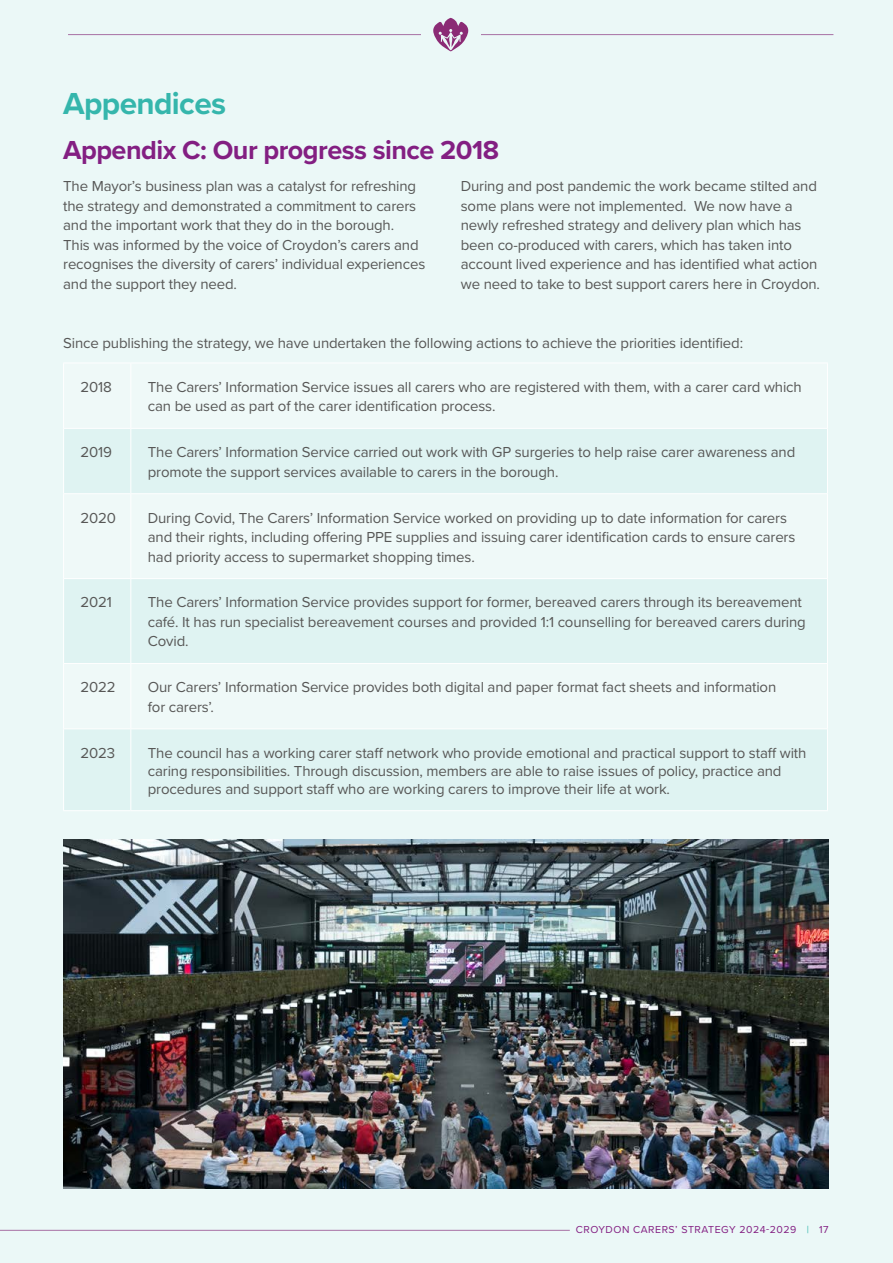
<style>
.page{position:relative;width:893px;height:1263px;background:#ebf8f7}
.page>*{position:absolute;margin:0;border:0;box-sizing:border-box;transform-origin:0 0}
.t1{font:700 31.5px "Proxima Nova";letter-spacing:-.02em;color:#35b6ac}
.t2{font:700 27px "Proxima Nova";letter-spacing:-.02em;color:#831f82}
.t3{font:15px/19.5px "Proxima Nova";letter-spacing:-.01em;color:#575756}
.Infographic_heading_-_White{font:10.5px "Proxima Nova";letter-spacing:.05em;color:#831f82}
.s1{color:#35b6ac}
</style>
<div class="page">
<hr style="left:68px;top:34px;width:765px;height:1px;background:#a871a4">
<div style="left:421px;top:9px;width:59px;height:45px;background:#ebf8f7"></div>
<svg style="left:433px;top:18px;width:35px;height:33px"></svg>
<svg style="left:65px;top:429px;width:762px;height:381px;fill:#dff3f2"></svg>
<hr style="left:63px;top:363px;width:68px;height:1px;background:#fff">
<hr style="left:63px;top:363px;width:1px;height:65px;background:#fff">
<hr style="left:131px;top:363px;width:697px;height:1px;background:#fff">
<hr style="left:130px;top:363px;width:1px;height:65px;background:#fff">
<hr style="left:827px;top:363px;width:1px;height:65px;background:#fff">
<hr style="left:63px;top:428px;width:68px;height:1px;background:#fff">
<hr style="left:63px;top:429px;width:1px;height:64px;background:#fff">
<hr style="left:131px;top:428px;width:697px;height:1px;background:#fff">
<hr style="left:130px;top:429px;width:1px;height:64px;background:#fff">
<hr style="left:827px;top:429px;width:1px;height:64px;background:#fff">
<hr style="left:63px;top:493px;width:68px;height:1px;background:#fff">
<hr style="left:63px;top:494px;width:1px;height:84px;background:#fff">
<hr style="left:131px;top:493px;width:697px;height:1px;background:#fff">
<hr style="left:130px;top:494px;width:1px;height:84px;background:#fff">
<hr style="left:827px;top:494px;width:1px;height:84px;background:#fff">
<hr style="left:63px;top:578px;width:68px;height:1px;background:#fff">
<hr style="left:63px;top:579px;width:1px;height:84px;background:#fff">
<hr style="left:131px;top:578px;width:697px;height:1px;background:#fff">
<hr style="left:130px;top:579px;width:1px;height:84px;background:#fff">
<hr style="left:827px;top:579px;width:1px;height:84px;background:#fff">
<hr style="left:63px;top:663px;width:68px;height:1px;background:#fff">
<hr style="left:63px;top:664px;width:1px;height:64px;background:#fff">
<hr style="left:131px;top:663px;width:697px;height:1px;background:#fff">
<hr style="left:130px;top:664px;width:1px;height:64px;background:#fff">
<hr style="left:827px;top:664px;width:1px;height:64px;background:#fff">
<hr style="left:63px;top:728px;width:68px;height:1px;background:#fff">
<hr style="left:63px;top:729px;width:1px;height:81px;background:#fff">
<hr style="left:63px;top:810px;width:68px;height:1px;background:#fff">
<hr style="left:131px;top:728px;width:697px;height:1px;background:#fff">
<hr style="left:130px;top:729px;width:1px;height:81px;background:#fff">
<hr style="left:827px;top:729px;width:1px;height:81px;background:#fff">
<hr style="left:131px;top:810px;width:697px;height:1px;background:#fff">
<img style="left:63px;top:840px;width:766px;height:348px">
<hr style="left:0;top:1230px;width:570px;height:1px;background:#a871a4">
<h2 class="t1" style="left:63px;top:80px;width:164px">Appendices</h2>
<h2 class="t2" style="left:63px;top:130px;width:437px">Appendix C: Our progress since 2018</h2>
<h2 class="t3" style="left:63px;top:176px;width:364px">The Mayor’s business plan was a catalyst for refreshing the strategy and demonstrated a commitment to carers and the important work that they do in the borough.<br>This was informed by the voice of Croydon’s carers and recognises the diversity of carers’ individual experiences and the support they need.</h2>
<h2 class="t3" style="left:461px;top:176px;width:361px">During and post pandemic the work became stilted and some plans were not implemented. We now have a newly refreshed strategy and delivery plan which has been co-produced with carers, which has taken into account lived experience and has identified what action we need to take to best support carers here in Croydon.</h2>
<h2 class="t3" style="left:63px;top:333px;width:681px">Since publishing the strategy, we have undertaken the following actions to achieve the priorities identified:</h2>
<h2 class="t3" style="left:81px;top:376px;width:33px">2018</h2>
<h2 class="t3" style="left:148px;top:376px;width:655px">The Carers’ Information Service issues all carers who are registered with them, with a carer card which can be used as part of the carer identification process.</h2>
<h2 class="t3" style="left:81px;top:442px;width:33px">2019</h2>
<h2 class="t3" style="left:148px;top:442px;width:649px">The Carers’ Information Service carried out work with GP surgeries to help raise carer awareness and promote the support services available to carers in the borough.</h2>
<h2 class="t3" style="left:81px;top:507px;width:37px">2020</h2>
<h2 class="t3" style="left:148px;top:507px;width:649px">During Covid, The Carers’ Information Service worked on providing up to date information for carers and their rights, including offering PPE supplies and issuing carer identification cards to ensure carers had priority access to supermarket shopping times.</h2>
<h2 class="t3" style="left:81px;top:592px;width:33px">2021</h2>
<h2 class="t3" style="left:148px;top:592px;width:660px">The Carers’ Information Service provides support for former, bereaved carers through its bereavement café. It has run specialist bereavement courses and provided 1:1 counselling for bereaved carers during<br>Covid.</h2>
<h2 class="t3" style="left:81px;top:677px;width:37px">2022</h2>
<h2 class="t3" style="left:148px;top:677px;width:630px">Our Carers’ Information Service provides both digital and paper format fact sheets and information for carers’.</h2>
<h2 class="t3" style="left:81px;top:742px;width:36px">2023</h2>
<h2 class="t3" style="left:148px;top:743px;width:660px;line-height:18px">The council has a working carer staff network who provide emotional and practical support to staff with caring responsibilities. Through discussion, members are able to raise issues of policy, practice and procedures and support staff who are working carers to improve their life at work.</h2>
<p class="Infographic_heading_-_White" style="left:576px;top:1222px;width:254px">CROYDON CARERS’ STRATEGY 2024-2029 <span class="s1">|</span> 17</p>
</div>
